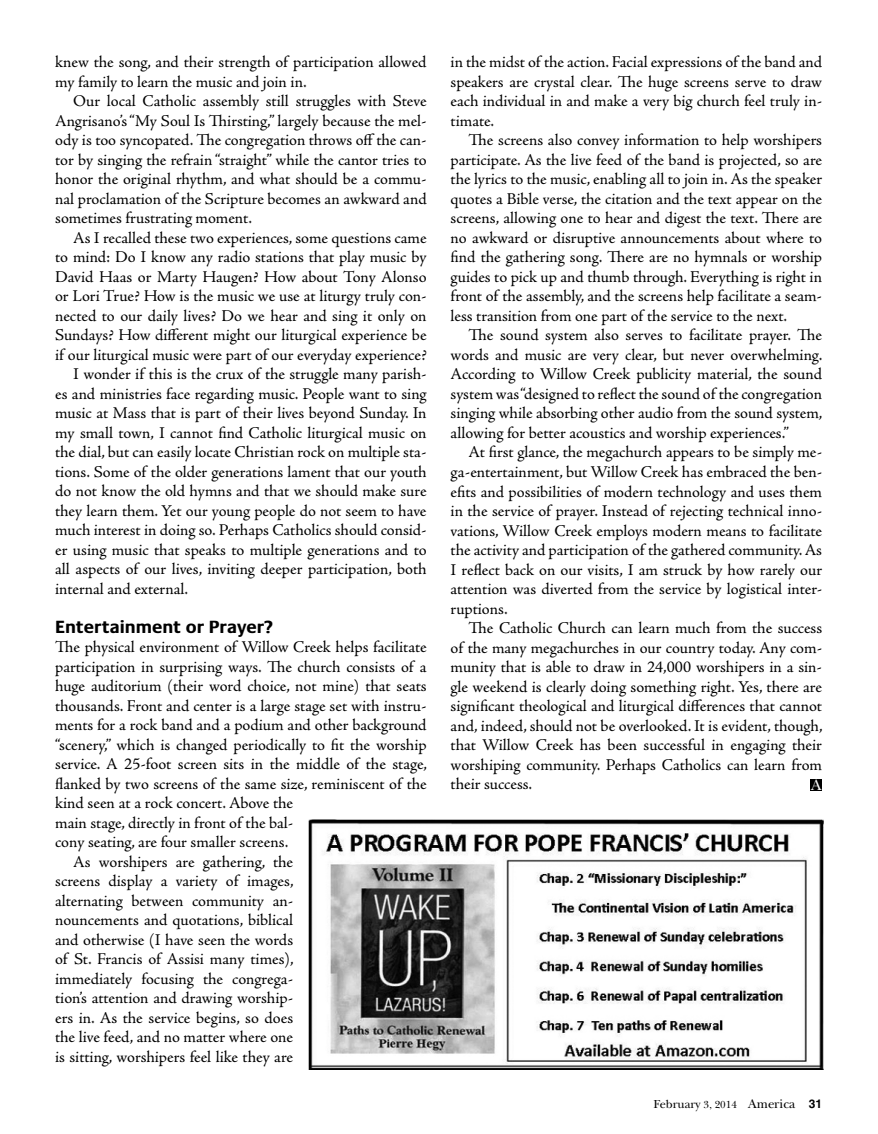
<style>
.page{position:relative;width:878px;height:1134px;background:#fff}
.page>*{position:absolute;margin:0;border:0;box-sizing:border-box;transform-origin:0 0}
.t1{font:700 18px "Praxis LT Pro";color:#000}
.t2{font:16.5px/19.5px "Adobe Jenson Pro";color:#000;text-align:justify}
.t3{font:15.45px "New Baskerville ITC";color:#fff}
.t4{font:12px "New Baskerville ITC";color:#000}
.s1{font-size:10.5px}
.s2{font-size:12.75px}
.s3{font-family:"Helvetica LT Std";font-weight:700}
</style>
<div class="page">
<img style="left:308px;top:819px;width:515px;height:251px">
<div style="left:810px;top:779px;width:12px;height:11px;background:#000"></div>
<p class="t2" style="left:55px;top:53px;width:373px">knew the song, and their strength of participation allowed my family to learn the music and join in.</p>
<p class="t2" style="left:55px;top:92px;width:373px;text-indent:18px">Our local Catholic assembly still struggles with Steve Angrisano’s “My Soul Is Thirsting,” largely because the mel&shy;ody is too syncopated. The congregation throws off the can&shy;tor by singing the refrain “straight” while the cantor tries to honor the original rhythm, and what should be a commu&shy;nal proclamation of the Scripture becomes an awkward and sometimes frustrating moment.</p>
<p class="t2" style="left:73px;top:228px;width:355px">As I recalled these two experiences, some questions came</p>
<p class="t2" style="left:55px;top:248px;width:373px">to mind: Do I know any radio stations that play music by</p>
<p class="t2" style="left:55px;top:267px;width:373px">David Haas or Marty Haugen? How about Tony Alonso</p>
<p class="t2" style="left:55px;top:287px;width:373px">or Lori True? How is the music we use at liturgy truly con-</p>
<p class="t2" style="left:55px;top:306px;width:373px">nected to our daily lives? Do we hear and sing it only on</p>
<p class="t2" style="left:55px;top:326px;width:373px">Sundays? How different might our liturgical experience be</p>
<p class="t2" style="left:55px;top:345px;width:373px">if our liturgical music were part of our everyday experience?</p>
<p class="t2" style="left:73px;top:365px;width:355px">I wonder if this is the crux of the struggle many parish-</p>
<p class="t2" style="left:55px;top:384px;width:373px">es and ministries face regarding music. People want to sing</p>
<p class="t2" style="left:55px;top:404px;width:373px">music at Mass that is part of their lives beyond Sunday. In</p>
<p class="t2" style="left:55px;top:423px;width:373px">my small town, I cannot find Catholic liturgical music on</p>
<p class="t2" style="left:55px;top:443px;width:373px">the dial, but can easily locate Christian rock on multiple sta-</p>
<p class="t2" style="left:55px;top:462px;width:373px">tions. Some of the older generations lament that our youth</p>
<p class="t2" style="left:55px;top:482px;width:373px">do not know the old hymns and that we should make sure</p>
<p class="t2" style="left:55px;top:501px;width:373px">they learn them. Yet our young people do not seem to have</p>
<p class="t2" style="left:55px;top:521px;width:373px">much interest in doing so. Perhaps Catholics should consid-</p>
<p class="t2" style="left:55px;top:540px;width:373px">er using music that speaks to multiple generations and to</p>
<p class="t2" style="left:55px;top:560px;width:373px">all aspects of our lives, inviting deeper participation, both</p>
<p class="t2" style="left:55px;top:579px;width:134px">internal and external.</p>
<p class="t1" style="left:55px;top:616px;width:219px">Entertainment or Prayer?</p>
<p class="t2" style="left:55px;top:638px;width:373px">The physical environment of Willow Creek helps facilitate</p>
<p class="t2" style="left:55px;top:657px;width:373px">participation in surprising ways. The church consists of a</p>
<p class="t2" style="left:55px;top:677px;width:373px">huge auditorium (their word choice, not mine) that seats</p>
<p class="t2" style="left:55px;top:696px;width:373px">thousands. Front and center is a large stage set with instru-</p>
<p class="t2" style="left:55px;top:716px;width:373px">ments for a rock band and a podium and other background</p>
<p class="t2" style="left:55px;top:735px;width:372px">“scenery,” which is changed periodically to fit the worship</p>
<p class="t2" style="left:55px;top:755px;width:373px">service. A 25-foot screen sits in the middle of the stage,</p>
<p class="t2" style="left:55px;top:774px;width:373px">flanked by two screens of the same size, reminiscent of the</p>
<p class="t2" style="left:55px;top:794px;width:239px">kind seen at a rock concert. Above the</p>
<p class="t2" style="left:55px;top:813px;width:239px">main stage, directly in front of the bal-</p>
<p class="t2" style="left:55px;top:833px;width:235px">cony seating, are four smaller screens.</p>
<p class="t2" style="left:73px;top:852px;width:221px">As worshipers are gathering, the</p>
<p class="t2" style="left:55px;top:872px;width:240px">screens display a variety of images,</p>
<p class="t2" style="left:55px;top:891px;width:239px">alternating between community an-</p>
<p class="t2" style="left:55px;top:911px;width:239px">nouncements and quotations, biblical</p>
<p class="t2" style="left:55px;top:930px;width:239px">and otherwise (I have seen the words</p>
<p class="t2" style="left:55px;top:950px;width:240px">of St. Francis of Assisi many times),</p>
<p class="t2" style="left:55px;top:969px;width:239px">immediately focusing the congrega-</p>
<p class="t2" style="left:55px;top:989px;width:239px">tion’s attention and drawing worship-</p>
<p class="t2" style="left:55px;top:1008px;width:239px">ers in. As the service begins, so does</p>
<p class="t2" style="left:55px;top:1028px;width:239px">the live feed, and no matter where one</p>
<p class="t2" style="left:55px;top:1047px;width:239px">is sitting, worshipers feel like they are</p>
<p class="t2" style="left:450px;top:53px;width:373px">in the midst of the action. Facial expressions of the band and speakers are crystal clear. The huge screens serve to draw each individual in and make a very big church feel truly in&shy;timate.</p>
<p class="t2" style="left:450px;top:131px;width:373px;text-indent:18px">The screens also convey information to help worshipers participate. As the live feed of the band is projected, so are the lyrics to the music, enabling all to join in. As the speaker quotes a Bible verse, the citation and the text appear on the screens, allowing one to hear and digest the text. There are no awkward or disruptive announcements about where to find the gathering song. There are no hymnals or worship guides to pick up and thumb through. Everything is right in front of the assembly, and the screens help facilitate a seam&shy;less transition from one part of the service to the next.</p>
<p class="t2" style="left:450px;top:326px;width:373px;text-indent:18px">The sound system also serves to facilitate prayer. The words and music are very clear, but never overwhelming.<br>According to Willow Creek publicity material, the sound system was “designed to reflect the sound of the congregation singing while absorbing other audio from the sound system, allowing for better acoustics and worship experiences.”</p>
<p class="t2" style="left:450px;top:443px;width:373px;text-indent:18px">At first glance, the megachurch appears to be simply me&shy;ga-entertainment, but Willow Creek has embraced the ben&shy;efits and possibilities of modern technology and uses them in the service of prayer. Instead of rejecting technical inno&shy;vations, Willow Creek employs modern means to facilitate the activity and participation of the gathered community. As I reflect back on our visits, I am struck by how rarely our attention was diverted from the service by logistical inter&shy;ruptions.</p>
<p class="t2" style="left:450px;top:618px;width:373px;text-indent:18px">The Catholic Church can learn much from the success of the many megachurches in our country today. Any com&shy;munity that is able to draw in 24,000 worshipers in a sin&shy;gle weekend is clearly doing something right. Yes, there are significant theological and liturgical differences that cannot and, indeed, should not be overlooked. It is evident, though, that Willow Creek has been successful in engaging their worshiping community. Perhaps Catholics can learn from their success.</p>
<p class="t3" style="left:811px;top:776px;width:12px">A</p>
<p class="t4" style="left:653px;top:1097px;width:170px">February <span class="s1">3, 2014</span> <span class="s2">America</span> <span class="s3">31</span></p>
</div>
